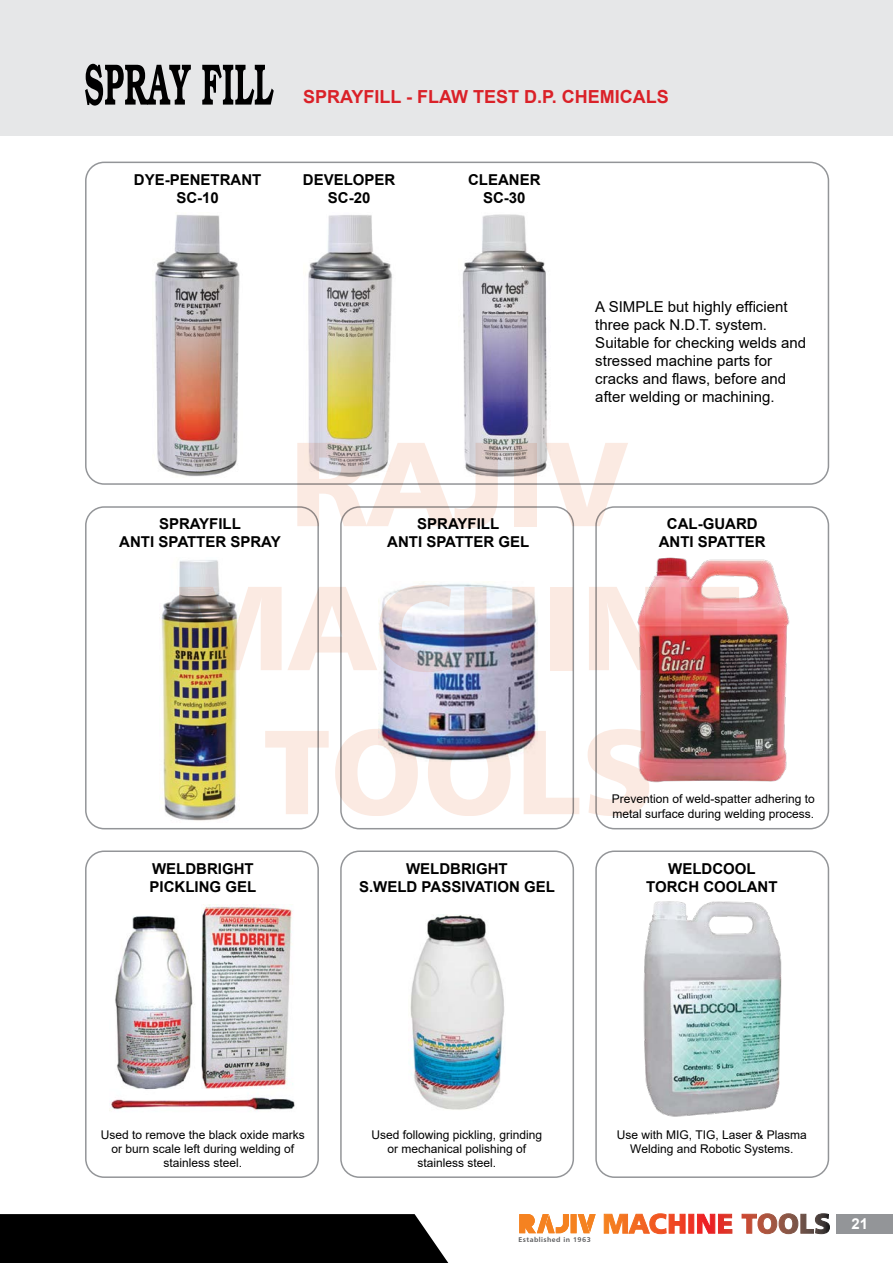
<style>
.page{position:relative;width:893px;height:1263px;background:#fff}
.page>*{position:absolute;margin:0;border:0;box-sizing:border-box;transform-origin:0 0}
.t1{font:120px/144px "Humanist 777 BT Black B";color:#fbeae2;text-align:center}
.t2{font:700 18px "Arial";color:#da2128}
.t3{font:700 15px/18px "Arial";color:#000;text-align:center}
.t4{font:15px/18px "Arial";color:#000}
.t5{font:700 15px "Arial";color:#fff}
.t6{font:12px/14.4px "Arial";color:#000;text-align:center}
.t7{font:6.9px "Humanist 777 BT Bold B";letter-spacing:.065em;color:#58595b}
</style>
<div class="page">
<div style="left:0;top:0;width:893px;height:136px;background:#e6e7e8"></div>
<img style="left:109px;top:904px;width:186px;height:207px">
<img style="left:410px;top:914px;width:94px;height:196px">
<img style="left:643px;top:901px;width:139px;height:216px">
<img style="left:308px;top:215px;width:85px;height:262px">
<img style="left:155px;top:215px;width:85px;height:262px">
<img style="left:462px;top:214px;width:85px;height:263px">
<div style="left:85px;top:850px;width:234px;height:328px;border:2px solid #939598;border-radius:18px"></div>
<div style="left:340px;top:850px;width:234px;height:328px;border:2px solid #939598;border-radius:18px"></div>
<div style="left:595px;top:850px;width:234px;height:328px;border:2px solid #939598;border-radius:18px"></div>
<img style="left:637px;top:557px;width:153px;height:226px">
<img style="left:379px;top:583px;width:158px;height:178px">
<img style="left:161px;top:560px;width:79px;height:261px">
<div style="left:85px;top:506px;width:234px;height:323px;border:2px solid #939598;border-radius:18px"></div>
<div style="left:340px;top:506px;width:234px;height:323px;border:2px solid #939598;border-radius:18px"></div>
<div style="left:595px;top:506px;width:234px;height:323px;border:2px solid #939598;border-radius:18px"></div>
<div style="left:85px;top:162px;width:744px;height:323px;border:2px solid #939598;border-radius:18px"></div>
<svg style="left:85px;top:64px;width:189px;height:42px"></svg>
<svg style="left:519px;top:1214px;width:77px;height:19px"></svg>
<svg style="left:604px;top:1213px;width:226px;height:21px"></svg>
<div style="left:837px;top:1214px;width:56px;height:19px;background:#939598"></div>
<div style="left:0;top:1214px;width:449px;height:49px;background:#000"></div>
<h2 class="t2" style="left:303px;top:84px;width:367px">SPRAYFILL - FLAW TEST D.P. CHEMICALS</h2>
<p class="t3" style="left:134px;top:171px;width:129px">DYE-PENETRANT<br>SC-10</p>
<p class="t3" style="left:303px;top:171px;width:94px">DEVELOPER<br>SC-20</p>
<p class="t3" style="left:468px;top:171px;width:74px">CLEANER<br>SC-30</p>
<p class="t4" style="left:595px;top:298px;width:212px">A SIMPLE but highly efficient three pack N.D.T. system.<br>Suitable for checking welds and stressed machine parts for cracks and flaws, before and after welding or machining.</p>
<h1 class="t1" style="left:171px;top:409px;width:577px">RAJIV<br>MACHINE<br>TOOLS</h1>
<p class="t3" style="left:119px;top:515px;width:163px">SPRAYFILL<br>ANTI SPATTER SPRAY</p>
<p class="t3" style="left:387px;top:515px;width:143px">SPRAYFILL<br>ANTI SPATTER GEL</p>
<p class="t3" style="left:659px;top:515px;width:108px">CAL-GUARD<br>ANTI SPATTER</p>
<p class="t6" style="left:612px;top:792px;width:204px;text-align:left">Prevention of weld-spatter adhering to metal surface during welding process.</p>
<p class="t3" style="left:150px;top:859px;width:108px;text-align:left">WELDBRIGHT<br>PICKLING GEL</p>
<p class="t3" style="left:359px;top:859px;width:197px">WELDBRIGHT<br>S.WELD PASSIVATION GEL</p>
<p class="t3" style="left:646px;top:859px;width:133px">WELDCOOL<br>TORCH COOLANT</p>
<p class="t6" style="left:101px;top:1127px;width:206px">Used to remove the black oxide marks or burn scale left during welding of stainless steel.</p>
<p class="t6" style="left:371px;top:1127px;width:172px">Used following pickling, grinding or mechanical polishing of stainless steel.</p>
<p class="t6" style="left:617px;top:1127px;width:191px">Use with MIG, TIG, Laser &amp; Plasma<br>Welding and Robotic Systems.</p>
<p class="t7" style="left:518px;top:1235px;width:74px">Established in 1963</p>
<p class="t5" style="left:852px;top:1213px;width:18px">21</p>
</div>
